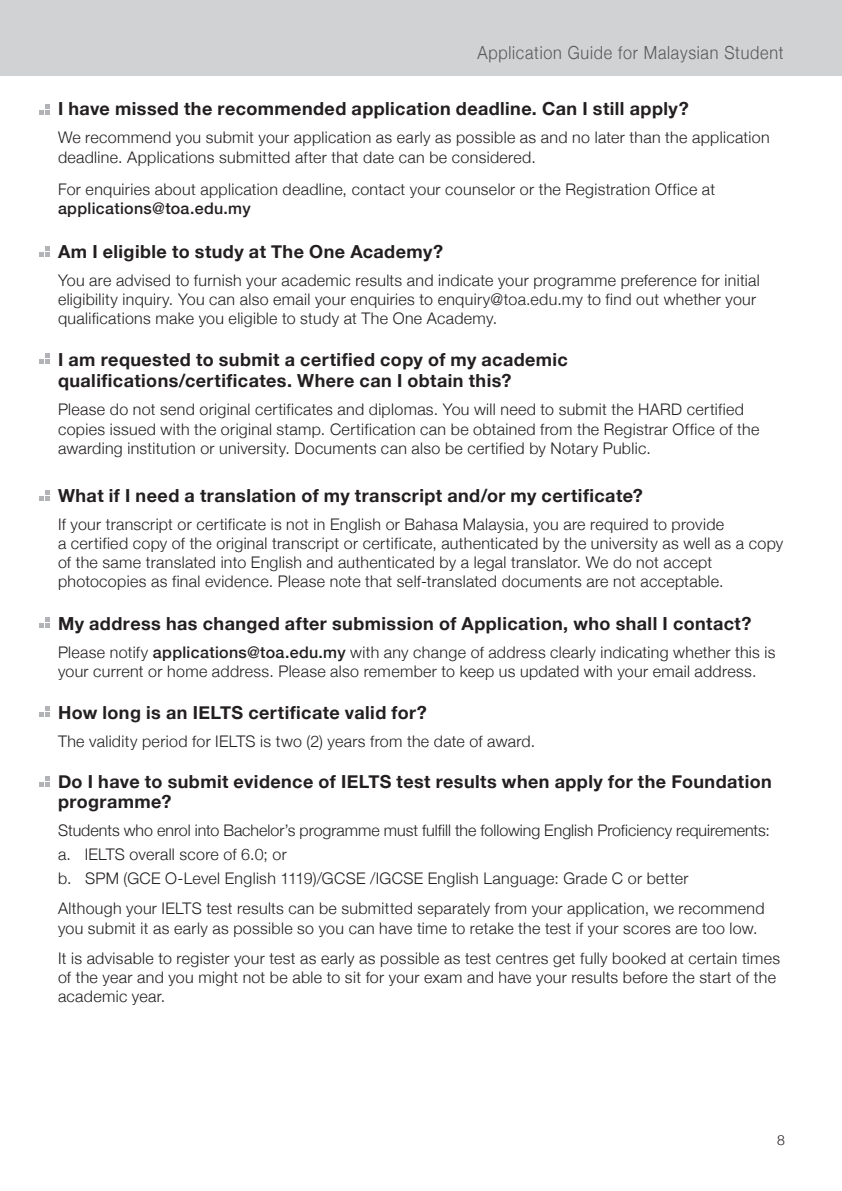
<style>
.page{position:relative;width:842px;height:1191px;background:#fff}
.page>*{position:absolute;margin:0;border:0;box-sizing:border-box;transform-origin:0 0}
.t1{font:700 18px/21.6px "Helvetica Neue";letter-spacing:.025em;color:#231f20}
.t2{font:300 18px "Helvetica Neue";letter-spacing:.045em;color:#57585a;scale:.9 1}
.t3{font:300 16px/19.2px "Helvetica Neue";letter-spacing:.02em;color:#231f20}
.t4{font:300 16px/24px "Helvetica Neue";color:#231f20}
.t5{font:500 16px "Helvetica Neue";letter-spacing:.02em;color:#231f20}
.t6{font:300 14px "Helvetica Neue";color:#231f20}
.s1{font-weight:500}
</style>
<div class="page">
<div style="left:0;top:0;width:842px;height:75px;background:#d1d2d4"></div>
<svg style="left:39px;top:104px;width:11px;height:11px"></svg>
<svg style="left:40px;top:246px;width:10px;height:10px"></svg>
<svg style="left:40px;top:353px;width:10px;height:11px"></svg>
<svg style="left:40px;top:490px;width:10px;height:10px"></svg>
<svg style="left:40px;top:776px;width:10px;height:11px"></svg>
<svg style="left:40px;top:617px;width:10px;height:11px"></svg>
<svg style="left:40px;top:706px;width:10px;height:11px"></svg>
<p class="t2" style="left:477px;top:42px;width:342px">Application Guide for Malaysian Student</p>
<p class="t1" style="left:58px;top:98px;width:632px">I have missed the recommended application deadline. Can I still apply?</p>
<p class="t3" style="left:58px;top:128px;width:713px">We recommend you submit your application as early as possible as and no later than the application deadline. Applications submitted after that date can be considered.</p>
<p class="t3" style="left:58px;top:179px;width:659px">For enquiries about application deadline, contact your counselor or the Registration Office at</p>
<p class="t5" style="left:58px;top:195px;width:194px">applications@toa.edu.my</p>
<p class="t1" style="left:58px;top:240px;width:387px">Am I eligible to study at The One Academy?</p>
<p class="t3" style="left:58px;top:270px;width:703px">You are advised to furnish your academic results and indicate your programme preference for initial eligibility inquiry. You can also email your enquiries to enquiry@toa.edu.my to find out whether your qualifications make you eligible to study at The One Academy.</p>
<p class="t1" style="left:58px;top:348px;width:511px">I am requested to submit a certified copy of my academic qualifications/certificates. Where can I obtain this?</p>
<p class="t3" style="left:58px;top:400px;width:703px">Please do not send original certificates and diplomas. You will need to submit the HARD certified copies issued with the original stamp. Certification can be obtained from the Registrar Office of the awarding institution or university. Documents can also be certified by Notary Public.</p>
<p class="t1" style="left:58px;top:484px;width:586px">What if I need a translation of my transcript and/or my certificate?</p>
<p class="t3" style="left:58px;top:514px;width:727px">If your transcript or certificate is not in English or Bahasa Malaysia, you are required to provide<br>a certified copy of the original transcript or certificate, authenticated by the university as well as a copy of the same translated into English and authenticated by a legal translator. We do not accept photocopies as final evidence. Please note that self-translated documents are not acceptable.</p>
<p class="t1" style="left:58px;top:612px;width:695px">My address has changed after submission of Application, who shall I contact?</p>
<p class="t3" style="left:58px;top:642px;width:719px">Please notify <span class="s1">applications@toa.edu.my</span> with any change of address clearly indicating whether this is your current or home address. Please also remember to keep us updated with your email address.</p>
<p class="t1" style="left:58px;top:701px;width:370px">How long is an IELTS certificate valid for?</p>
<p class="t3" style="left:58px;top:731px;width:479px">The validity period for IELTS is two (2) years from the date of award.</p>
<p class="t1" style="left:58px;top:771px;width:715px;line-height:20px">Do I have to submit evidence of IELTS test results when apply for the Foundation programme?</p>
<p class="t4" style="left:58px;top:818px;width:713px">Students who enrol into Bachelor’s programme must fulfill the following English Proficiency requirements: a. IELTS overall score of 6.0; or<br>b. SPM (GCE O-Level English 1119)/GCSE /IGCSE English Language: Grade C or better</p>
<p class="t3" style="left:58px;top:898px;width:708px">Although your IELTS test results can be submitted separately from your application, we recommend you submit it as early as possible so you can have time to retake the test if your scores are too low.</p>
<p class="t3" style="left:58px;top:948px;width:724px">It is advisable to register your test as early as possible as test centres get fully booked at certain times of the year and you might not be able to sit for your exam and have your results before the start of the academic year.</p>
<p class="t6" style="left:777px;top:1131px;width:9px">8</p>
</div>
